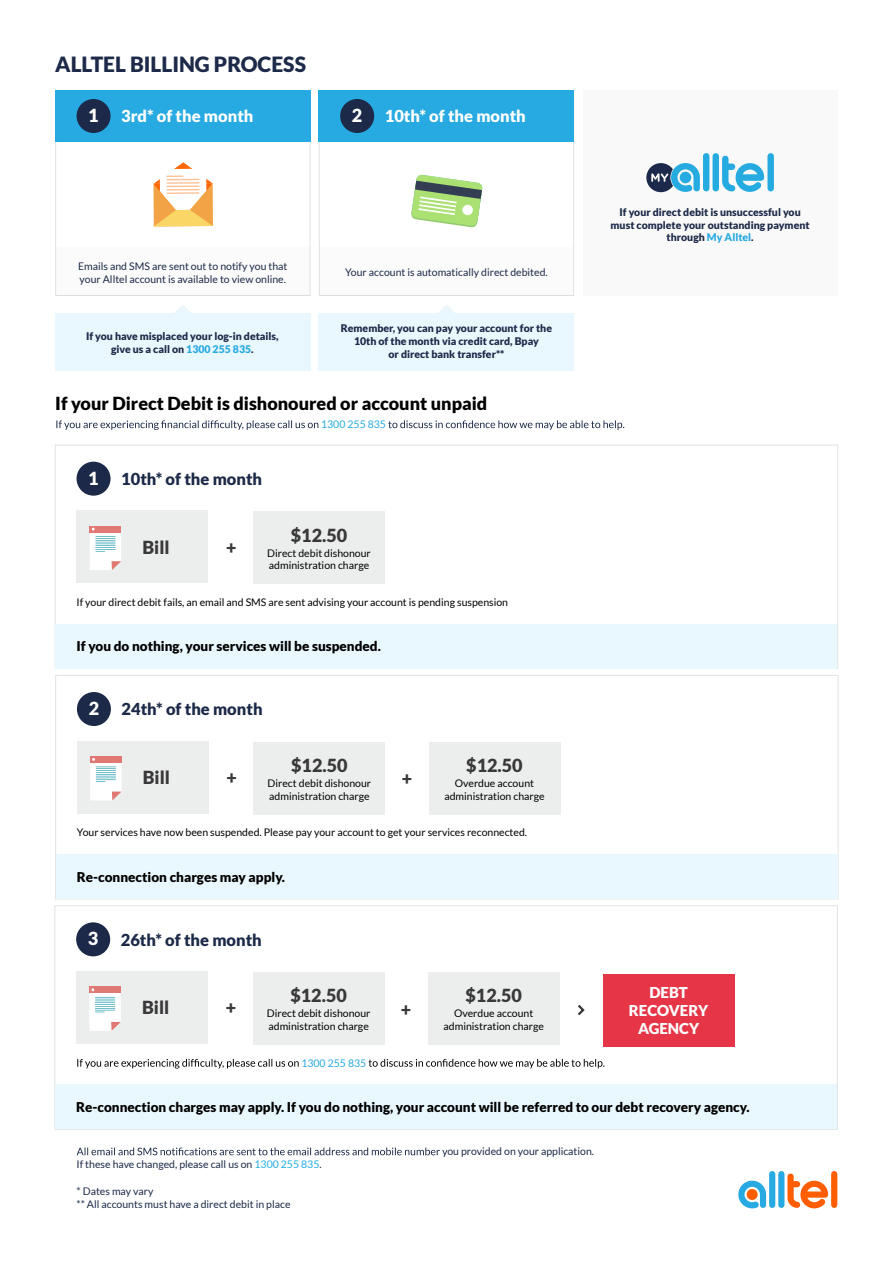
<style>
.page{position:relative;width:893px;height:1263px;background:#fff}
.page>*{position:absolute;margin:0;border:0;box-sizing:border-box;transform-origin:0 0}
.t1{font:900 21px "Lato";color:#1c2948}
.t2{font:900 18px "Lato";color:#39383a}
.t3{font:900 18px "Lato";color:#000}
.t4{font:900 18px "Lato";color:#fff}
.t5{font:900 16.5px "Lato";color:#1c2948}
.t6{font:900 16.5px "Lato";color:#fff}
.t7{font:900 15px/18px "Lato";color:#fff;text-align:center}
.t8{font:900 13.5px "Lato";color:#000}
.t9{font:10.5px/12.6px "Lato";color:#000}
.t10{font:10.5px/12.6px "Lato";color:#1c2948}
.t11{font:900 10.5px/12.6px "Lato";color:#1c2948;text-align:center}
.t12{font:10.5px "Lato";color:#27aae1}
.s1{font-size:18px}
.s2{color:#27aae1}
.s3{color:#21aee2}
</style>
<div class="page">
<svg style="left:56px;top:420px;width:262px;height:10px"></svg>
<svg style="left:388px;top:420px;width:236px;height:10px"></svg>
<svg style="left:175px;top:305px;width:16px;height:8px"></svg>
<div style="left:55px;top:313px;width:255px;height:58px;background:#e9f7fe"></div>
<div style="left:55px;top:90px;width:255px;height:206px;background:#fff;border:1px solid #b7b7b6"></div>
<div style="left:55px;top:90px;width:255px;height:51px;background:#27aae1"></div>
<div style="left:77px;top:99px;width:34px;height:34px;background:#1c2948;border-radius:50%"></div>
<svg style="left:153px;top:162px;width:60px;height:64px"></svg>
<hr style="left:166px;top:179px;width:34px;height:1px;background:#ffbf94">
<hr style="left:166px;top:182px;width:34px;height:2px;background:#ffbf94">
<hr style="left:167px;top:186px;width:33px;height:1px;background:#ffbf94">
<hr style="left:167px;top:189px;width:33px;height:1px;background:#ffbf94">
<hr style="left:167px;top:192px;width:33px;height:2px;background:#ffbf94">
<svg style="left:438px;top:305px;width:17px;height:8px"></svg>
<div style="left:319px;top:313px;width:255px;height:58px;background:#e9f7fe"></div>
<div style="left:319px;top:90px;width:255px;height:206px;background:#fff;border:1px solid #b7b7b6"></div>
<div style="left:319px;top:90px;width:255px;height:51px;background:#27aae1"></div>
<div style="left:340px;top:99px;width:34px;height:34px;background:#1c2948;border-radius:50%"></div>
<svg style="left:411px;top:175px;width:72px;height:53px"></svg>
<div style="left:55px;top:445px;width:783px;height:224px;background:#fff;border:1px solid #b7b7b6"></div>
<div style="left:77px;top:510px;width:131px;height:73px;background:#eceded"></div>
<svg style="left:90px;top:526px;width:31px;height:44px"></svg>
<div style="left:253px;top:512px;width:132px;height:72px;background:#eceded"></div>
<div style="left:56px;top:624px;width:781px;height:44px;background:#e9f7fe"></div>
<div style="left:77px;top:462px;width:34px;height:34px;background:#1c2948;border-radius:50%"></div>
<div style="left:55px;top:675px;width:783px;height:224px;background:#fff;border:1px solid #b7b7b6"></div>
<div style="left:77px;top:741px;width:132px;height:72px;background:#eceded"></div>
<svg style="left:90px;top:756px;width:32px;height:44px"></svg>
<div style="left:253px;top:742px;width:132px;height:72px;background:#eceded"></div>
<div style="left:429px;top:742px;width:131px;height:72px;background:#eceded"></div>
<div style="left:56px;top:854px;width:782px;height:44px;background:#e9f7fe"></div>
<div style="left:77px;top:692px;width:34px;height:34px;background:#1c2948;border-radius:50%"></div>
<div style="left:55px;top:905px;width:783px;height:225px;background:#fff;border:1px solid #b7b7b6"></div>
<div style="left:76px;top:971px;width:132px;height:72px;background:#eceded"></div>
<svg style="left:89px;top:986px;width:32px;height:45px"></svg>
<div style="left:253px;top:972px;width:132px;height:73px;background:#eceded"></div>
<div style="left:428px;top:972px;width:132px;height:73px;background:#eceded"></div>
<svg style="left:77px;top:1059px;width:222px;height:9px"></svg>
<svg style="left:369px;top:1059px;width:236px;height:9px"></svg>
<div style="left:55px;top:1084px;width:782px;height:45px;background:#e9f7fe"></div>
<svg style="left:578px;top:1004px;width:7px;height:12px"></svg>
<div style="left:603px;top:974px;width:132px;height:72px;background:#e53546"></div>
<div style="left:76px;top:922px;width:34px;height:34px;background:#1c2948;border-radius:50%"></div>
<svg style="left:77px;top:1147px;width:370px;height:10px"></svg>
<div style="left:831px;top:1171px;width:6px;height:37px;background:#ff5e00;border-radius:3px"></div>
<div style="left:778px;top:1171px;width:6px;height:37px;background:#27aae1;border-radius:3px"></div>
<div style="left:769px;top:1171px;width:6px;height:37px;background:#27aae1;border-radius:3px"></div>
<svg style="left:738px;top:1180px;width:28px;height:28px"></svg>
<svg style="left:787px;top:1173px;width:41px;height:35px"></svg>
<div style="left:583px;top:90px;width:254px;height:205px;background:#faf9f9"></div>
<div style="left:767px;top:153px;width:7px;height:38px;background:#26abe0;border-radius:3px"></div>
<div style="left:712px;top:153px;width:7px;height:38px;background:#26abe0;border-radius:3px"></div>
<div style="left:703px;top:153px;width:6px;height:38px;background:#26abe0;border-radius:3px"></div>
<svg style="left:722px;top:156px;width:42px;height:36px"></svg>
<svg style="left:646px;top:163px;width:54px;height:29px"></svg>
<h1 class="t1" style="left:55px;top:52px;width:252px">ALLTEL BILLING PROCESS</h1>
<h3 class="t6" style="left:88px;top:107px;width:167px"><span class="s1">1</span> 3rd* of the month</h3>
<h3 class="t6" style="left:352px;top:107px;width:175px"><span class="s1">2</span> 10th* of the month</h3>
<p class="t10" style="left:78px;top:260px;width:211px">Emails and SMS are sent out to notify you that your Alltel account is available to view online.</p>
<p class="t11" style="left:86px;top:330px;width:194px">If you have misplaced your log-in details, give us a call on <span class="s2">1300 255 835</span>.</p>
<p class="t10" style="left:345px;top:266px;width:204px">Your account is automatically direct debited.</p>
<p class="t11" style="left:341px;top:322px;width:213px">Remember, you can pay your account for the<br>10th of the month via credit card, Bpay<br>or direct bank transfer**</p>
<h2 class="t3" style="left:55px;top:393px;width:434px">If your Direct Debit is dishonoured or account unpaid</h2>
<h2 class="t4" style="left:88px;top:467px;width:12px">1</h2>
<h3 class="t5" style="left:121px;top:469px;width:143px">10th* of the month</h3>
<p class="t12" style="left:321px;top:418px;width:66px">1300 255 835</p>
<h2 class="t2" style="left:142px;top:536px;width:29px">Bill</h2>
<h2 class="t2" style="left:226px;top:536px;width:12px">+</h2>
<h2 class="t2" style="left:291px;top:524px;width:58px">$12.50</h2>
<p class="t9" style="left:267px;top:546px;width:105px">Direct debit dishonour administration charge</p>
<p class="t9" style="left:77px;top:596px;width:433px">If your direct debit fails, an email and SMS are sent advising your account is pending suspension</p>
<p class="t8" style="left:77px;top:638px;width:306px">If you do nothing, your services will be suspended.</p>
<h2 class="t4" style="left:89px;top:698px;width:12px">2</h2>
<h3 class="t5" style="left:122px;top:700px;width:143px">24th* of the month</h3>
<h2 class="t2" style="left:143px;top:767px;width:29px">Bill</h2>
<h2 class="t2" style="left:291px;top:755px;width:58px">$12.50</h2>
<p class="t9" style="left:268px;top:777px;width:105px">Direct debit dishonour administration charge</p>
<h2 class="t2" style="left:227px;top:767px;width:12px">+</h2>
<h2 class="t2" style="left:402px;top:768px;width:12px">+</h2>
<h2 class="t2" style="left:466px;top:755px;width:58px">$12.50</h2>
<p class="t9" style="left:444px;top:777px;width:102px;text-align:center">Overdue account administration charge</p>
<p class="t9" style="left:77px;top:826px;width:452px">Your services have now been suspended. Please pay your account to get your services reconnected.</p>
<p class="t8" style="left:77px;top:869px;width:210px">Re-connection charges may apply.</p>
<h2 class="t4" style="left:88px;top:928px;width:12px">3</h2>
<h3 class="t5" style="left:121px;top:930px;width:143px">26th* of the month</h3>
<h2 class="t2" style="left:142px;top:997px;width:29px">Bill</h2>
<h2 class="t2" style="left:290px;top:985px;width:58px">$12.50</h2>
<p class="t9" style="left:267px;top:1007px;width:105px">Direct debit dishonour administration charge</p>
<h2 class="t2" style="left:226px;top:997px;width:12px">+</h2>
<h2 class="t2" style="left:401px;top:998px;width:12px">+</h2>
<h2 class="t2" style="left:465px;top:985px;width:58px">$12.50</h2>
<p class="t9" style="left:444px;top:1007px;width:102px;text-align:center">Overdue account administration charge</p>
<p class="t11" style="left:611px;top:206px;width:201px">If your direct debit is unsuccessful you must complete your outstanding payment through <span class="s2">My Alltel</span>.</p>
<h3 class="t7" style="left:629px;top:983px;width:81px">DEBT<br>RECOVERY<br>AGENCY</h3>
<p class="t12" style="left:301px;top:1057px;width:66px">1300 255 835</p>
<p class="t8" style="left:76px;top:1099px;width:675px">Re-connection charges may apply. If you do nothing, your account will be referred to our debt recovery agency.</p>
<p class="t10" style="left:77px;top:1158px;width:247px">If these have changed, please call us on <span class="s3">1300 255 835</span>.</p>
<p class="t10" style="left:77px;top:1185px;width:215px">* Dates may vary<br>** All accounts must have a direct debit in place</p>
<p class="t10" style="left:447px;top:1145px;width:148px">ou provided on your application.</p>
</div>
